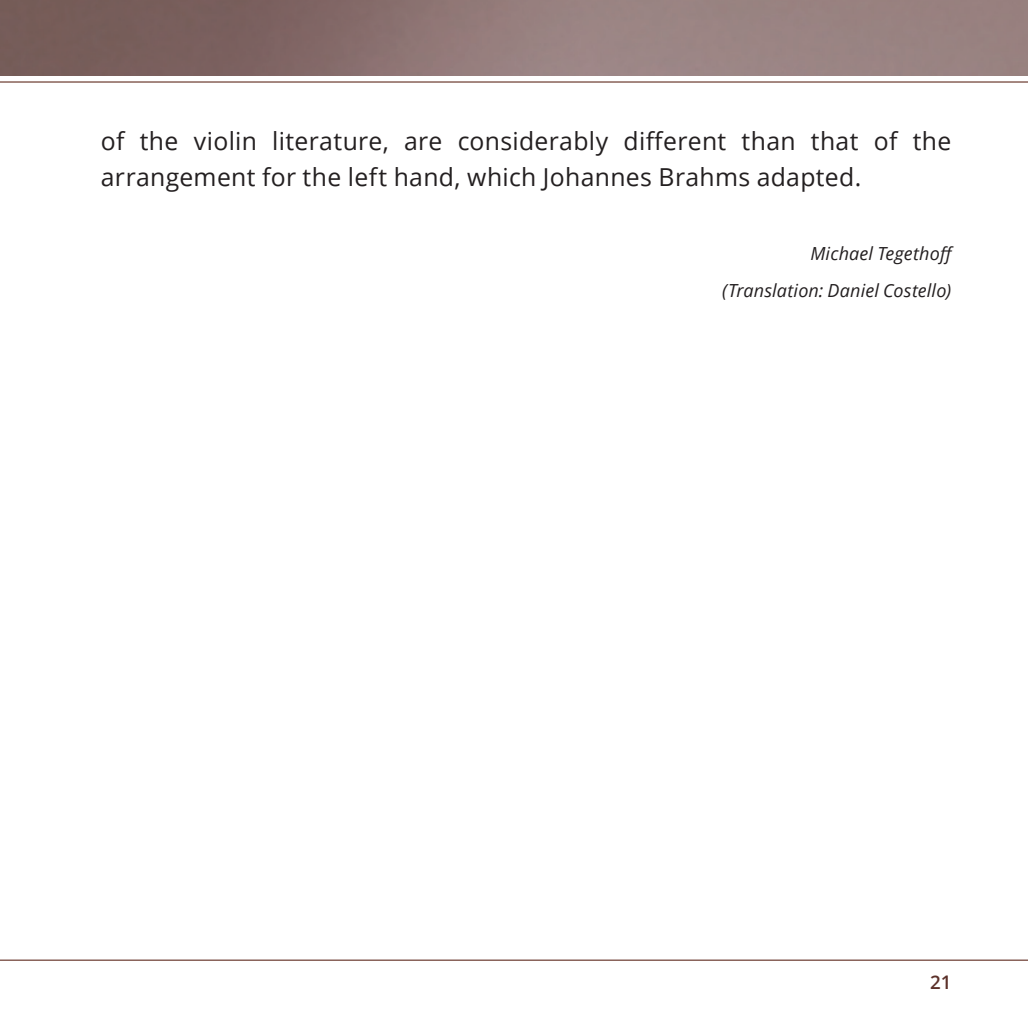
<style>
.page{position:relative;width:1028px;height:1018px;background:#fff}
.page>*{position:absolute;margin:0;border:0;box-sizing:border-box;transform-origin:0 0}
.t1{font:24.6px/36.9px "Open Sans";letter-spacing:.015em;color:#231f20}
.t2{font:600 18.6px "Open Sans";color:#5c312a}
.t3{font:italic 18px/36.9px "Open Sans";letter-spacing:.01em;color:#231f20;text-align:right}
</style>
<div class="page">
<hr style="left:0;top:959px;width:1028px;height:1px;background:#886158">
<hr style="left:0;top:81px;width:1028px;height:2px;background:#886158">
<img style="left:0;top:0;width:1028px;height:75px">
<p class="t1" style="left:101px;top:121px;width:852px">of the violin literature, are considerably different than that of the arrangement for the left hand, which Johannes Brahms adapted.</p>
<p class="t3" style="left:722px;top:234px;width:235px">Michael Tegethoff (Translation: Daniel Costello)</p>
<p class="t2" style="left:930px;top:969px;width:23px">21</p>
</div>
